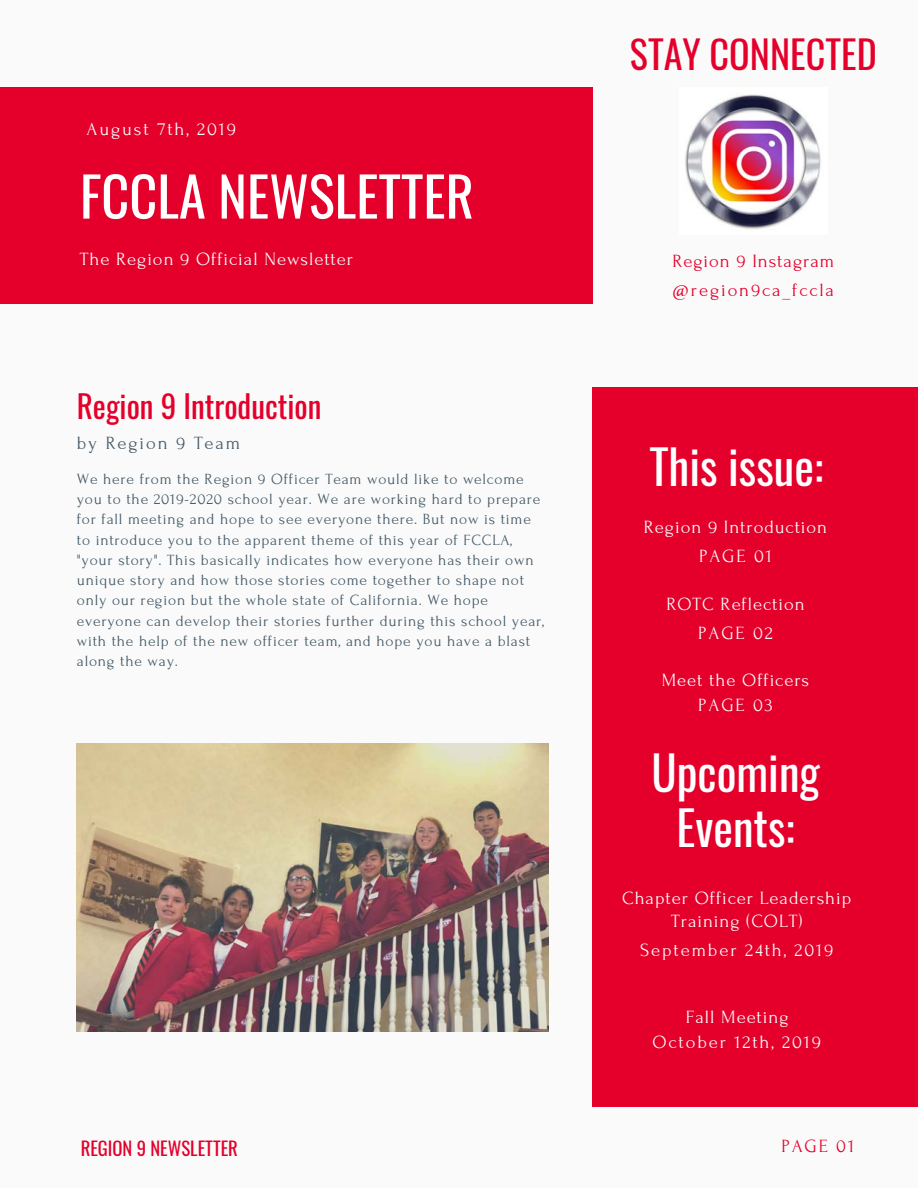
<style>
.page{position:relative;width:918px;height:1188px;background:#fafafa}
.page>*{position:absolute;margin:0;border:0;box-sizing:border-box;transform-origin:0 0}
.t1{font:54.45px "Oswald";color:#fff}
.t2{font:46.65px/55.1px "Oswald";color:#fff;text-align:center}
.t3{font:38.1px "Oswald";color:#e4002b}
.t4{font:31.05px "Oswald";color:#e4002b}
.t5{font:18.75px/29.1px "Forum";letter-spacing:.05em;color:#fafafa;text-align:center}
.t6{font:18.75px/25.2px "Forum";letter-spacing:.1em;color:#fafafa;text-align:center}
.t7{font:18.6px/22.2px "Forum";letter-spacing:.05em;color:#fafafa;text-align:center}
.t8{font:18.6px "Forum";letter-spacing:.1em;color:#fafafa}
.t9{font:18.6px/29.1px "Forum";letter-spacing:.05em;color:#e4002b}
.t10{font:18.6px "Oswald";color:#e4002b}
.t11{font:18.6px "Forum";letter-spacing:.1em;color:#435967}
.t12{font:18.6px "Forum";letter-spacing:.1em;color:#e4002b}
.t13{font:15.6px/20.2px "Forum";letter-spacing:.05em;color:#435967}
</style>
<div class="page">
<div style="left:593px;top:387px;width:325px;height:725px;background:#e4002b"></div>
<div style="left:0;top:87px;width:593px;height:216px;background:#e4002b"></div>
<div style="left:0;top:1107px;width:918px;height:81px;background:#fafafa"></div>
<img style="left:77px;top:744px;width:471px;height:288px">
<img style="left:685px;top:95px;width:136px;height:134px">
<p class="t8" style="left:87px;top:119px;width:151px">August 7th, 2019</p>
<h1 class="t1" style="left:80px;top:154px;width:395px">FCCLA NEWSLETTER</h1>
<p class="t7" style="left:80px;top:249px;width:275px">The Region 9 Official Newsletter</p>
<h3 class="t4" style="left:77px;top:382px;width:246px">Region 9 Introduction</h3>
<p class="t11" style="left:77px;top:433px;width:165px">by Region 9 Team</p>
<p class="t13" style="left:77px;top:469px;width:469px">We here from the Region 9 Officer Team would like to welcome you to the 2019-2020 school year. We are working hard to prepare for fall meeting and hope to see everyone there. But now is time to introduce you to the apparent theme of this year of FCCLA, "your story". This basically indicates how everyone has their own unique story and how those stories come together to shape not only our region but the whole state of California. We hope everyone can develop their stories further during this school year, with the help of the new officer team, and hope you have a blast along the way.</p>
<h3 class="t3" style="left:630px;top:25px;width:248px">STAY CONNECTED</h3>
<p class="t9" style="left:672px;top:247px;width:163px">Region 9 Instagram @region9ca_fccla</p>
<h2 class="t2" style="left:649px;top:437px;width:175px">This issue:</h2>
<p class="t5" style="left:644px;top:513px;width:185px">Region 9 Introduction<br>PAGE 01</p>
<p class="t5" style="left:666px;top:589px;width:140px;line-height:29.7px">ROTC Reflection<br>PAGE 02</p>
<p class="t5" style="left:662px;top:667px;width:149px;line-height:25.2px">Meet the Officers<br>PAGE 03</p>
<h2 class="t2" style="left:651px;top:744px;width:170px">Upcoming<br>Events:</h2>
<p class="t7" style="left:622px;top:888px;width:231px">Chapter Officer Leadership<br>Training (COLT)</p>
<p class="t8" style="left:640px;top:940px;width:195px">September 24th, 2019</p>
<p class="t6" style="left:652px;top:1005px;width:170px">Fall Meeting<br>October 12th, 2019</p>
<p class="t10" style="left:81px;top:1134px;width:159px">REGION 9 NEWSLETTER</p>
<p class="t12" style="left:781px;top:1136px;width:74px">PAGE 01</p>
</div>
